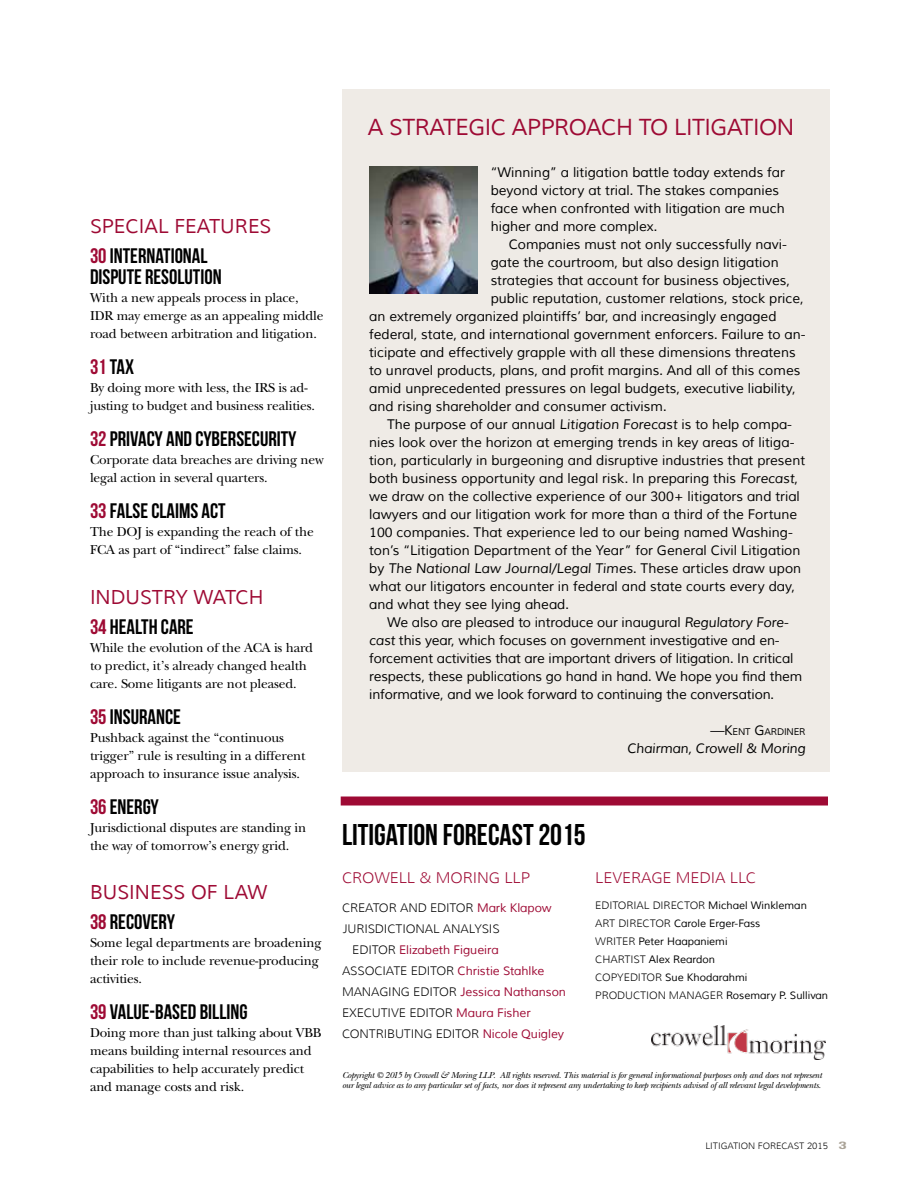
<style>
.page{position:relative;width:918px;height:1188px;background:#fff}
.page>*{position:absolute;margin:0;border:0;box-sizing:border-box;transform-origin:0 0}
.t1{font:30px "Bebas Neue";color:#000}
.t2{font:22.5px "Muli";letter-spacing:-.02em;color:#9e0a34}
.t3{font:21px/21px "Bebas Neue";color:#000}
.t4{font:19.5px "Muli";color:#9e0a34}
.t5{font:300 15px "Muli";color:#9e0a34}
.t6{font:13.5px/18px "Muli";color:#000}
.t7{font:13.5px/18px "New Baskerville";letter-spacing:-.01em;color:#000}
.t8{font:italic 13.5px "Muli";color:#000}
.t9{font:300 12px "Muli";letter-spacing:-.005em;color:#000}
.t10{font:12px "Muli";letter-spacing:-.005em;color:#9e0a34}
.t11{font:10.5px "Muli";color:#000}
.t12{font:300 10.5px "Muli";color:#000}
.t13{font:9.45px "Muli";letter-spacing:-.015em;color:#000}
.t14{font:italic 9px/10.5px "New Baskerville";letter-spacing:-.02em;color:#000}
.t15{font:300 9px "Muli";color:#000}
.s1{color:#9e0a34}
.s2{font-style:italic}
.s3{font-style:normal}
.s4{font-style:italic;font-size:13.5px}
.s5{font-size:13.5px}
.s6{font-family:"Bebas Neue";font-weight:400;font-size:10.5px;color:#aaa397}
</style>
<div class="page">
<div style="left:342px;top:90px;width:487px;height:682px;background:#efebe6"></div>
<img style="left:369px;top:166px;width:108px;height:128px">
<img style="left:651px;top:1026px;width:174px;height:33px">
<div style="left:341px;top:797px;width:487px;height:9px;background:#9e0a34"></div>
<h3 class="t4" style="left:90px;top:215px;width:158px">SPECIAL Features</h3>
<h3 class="t3" style="left:90px;top:245px;width:133px"><span class="s1">30</span> INTERNATIONAL<br>DISPUTE RESOLUTION</h3>
<p class="t7" style="left:90px;top:289px;width:235px">With a new appeals process in place,<br>IDR may emerge as an appealing middle road between arbitration and litigation.</p>
<h3 class="t3" style="left:90px;top:356px;width:46px"><span class="s1">31</span> TAX</h3>
<p class="t7" style="left:90px;top:379px;width:227px">By doing more with less, the IRS is ad&shy;justing to budget and business realities.</p>
<h3 class="t3" style="left:90px;top:428px;width:208px"><span class="s1">32</span> PRIVACY AND CYBERSECURITY</h3>
<p class="t7" style="left:90px;top:451px;width:235px">Corporate data breaches are driving new legal action in several quarters.</p>
<h3 class="t3" style="left:90px;top:500px;width:137px"><span class="s1">33</span> FALSE CLAIMS ACT</h3>
<p class="t7" style="left:90px;top:523px;width:225px">The DOJ is expanding the reach of the<br>FCA as part of “indirect” false claims.</p>
<h3 class="t4" style="left:90px;top:585px;width:175px">INDU STRY WATCH</h3>
<h3 class="t3" style="left:90px;top:616px;width:105px"><span class="s1">34</span> HEALTH CARE</h3>
<p class="t7" style="left:90px;top:639px;width:225px">While the evolution of the ACA is hard to predict, it’s already changed health care. Some litigants are not pleased.</p>
<h3 class="t3" style="left:90px;top:706px;width:92px"><span class="s1">35</span> INSURANCE</h3>
<p class="t7" style="left:90px;top:729px;width:217px">Pushback against the “continuous trigger” rule is resulting in a different approach to insurance issue analysis.</p>
<h3 class="t3" style="left:90px;top:796px;width:70px"><span class="s1">36</span> ENERGY</h3>
<p class="t7" style="left:90px;top:819px;width:218px">Jurisdictional disputes are standing in the way of tomorrow’s energy grid.</p>
<h3 class="t4" style="left:90px;top:881px;width:179px">BUSINESS OF LAW</h3>
<h3 class="t3" style="left:90px;top:911px;width:87px"><span class="s1">38</span> RECOVERY</h3>
<p class="t7" style="left:90px;top:934px;width:233px">Some legal departments are broadening their role to include revenue-producing activities.</p>
<h3 class="t3" style="left:90px;top:1001px;width:159px"><span class="s1">39</span> VALUE-BASED BILLING</h3>
<p class="t7" style="left:90px;top:1024px;width:233px">Doing more than just talking about VBB means building internal resources and capabilities to help accurately predict and manage costs and risk.</p>
<h2 class="t2" style="left:368px;top:114px;width:49px">A Strategic</h2>
<h2 class="t2" style="left:512px;top:114px;width:30px">Appr</h2>
<h2 class="t2" style="left:569px;top:114px;width:34px">oach</h2>
<h2 class="t2" style="left:639px;top:114px;width:59px">to Litigati</h2>
<h2 class="t2" style="left:759px;top:114px;width:33px">on</h2>
<p class="t6" style="left:491px;top:163px;width:296px">“Winning” a litigation battle today extends far beyond victory at trial. The stakes companies face when confronted with litigation are much higher and more complex.</p>
<p class="t6" style="left:509px;top:235px;width:280px">Companies must not only successfully navi-</p>
<p class="t6" style="left:491px;top:253px;width:290px">gate the courtroom, but also design litigation</p>
<p class="t6" style="left:491px;top:271px;width:301px">strategies that account for business objectives,</p>
<p class="t6" style="left:491px;top:289px;width:315px">public reputation, customer relations, stock price,</p>
<p class="t6" style="left:369px;top:307px;width:409px">an extremely organized plaintiffs’ bar, and increasingly engaged</p>
<p class="t6" style="left:369px;top:325px;width:438px">federal, state, and international government enforcers. Failure to an-</p>
<p class="t6" style="left:369px;top:343px;width:428px">ticipate and effectively grapple with all these dimensions threatens</p>
<p class="t6" style="left:369px;top:361px;width:433px">to unravel products, plans, and profit margins. And all of this comes</p>
<p class="t6" style="left:369px;top:379px;width:428px">amid unprecedented pressures on legal budgets, executive liability,</p>
<p class="t6" style="left:369px;top:397px;width:299px">and rising shareholder and consumer activism.</p>
<p class="t6" style="left:387px;top:415px;width:406px">The purpose of our annual <span class="s2">Litigation Forecast</span> is to help compa-</p>
<p class="t6" style="left:369px;top:433px;width:427px">nies look over the horizon at emerging trends in key areas of litiga-</p>
<p class="t6" style="left:369px;top:451px;width:437px">tion, particularly in burgeoning and disruptive industries that present</p>
<p class="t6" style="left:369px;top:469px;width:430px">both business opportunity and legal risk. In preparing this <span class="s2">Forecast</span>,</p>
<p class="t6" style="left:369px;top:487px;width:432px">we draw on the collective experience of our 300+ litigators and trial</p>
<p class="t6" style="left:369px;top:505px;width:430px">lawyers and our litigation work for more than a third of the Fortune</p>
<p class="t6" style="left:369px;top:523px;width:425px">100 companies. That experience led to our being named Washing-</p>
<p class="t6" style="left:369px;top:541px;width:433px">ton’s “Litigation Department of the Year” for General Civil Litigation</p>
<p class="t8" style="left:369px;top:560px;width:434px"><span class="s3">by</span> The National Law Journal/Legal Times<span class="s3">. These articles draw upon</span></p>
<p class="t6" style="left:369px;top:577px;width:427px">what our litigators encounter in federal and state courts every day,</p>
<p class="t6" style="left:369px;top:595px;width:201px">and what they see lying ahead.</p>
<p class="t6" style="left:387px;top:613px;width:403px">We also are pleased to introduce our inaugural <span class="s2">Regulatory Fore-</span></p>
<p class="t6" style="left:369px;top:631px;width:412px"><span class="s2">cast</span> this year, which focuses on government investigative and en-</p>
<p class="t6" style="left:369px;top:649px;width:426px">forcement activities that are important drivers of litigation. In critical</p>
<p class="t6" style="left:369px;top:667px;width:435px">respects, these publications go hand in hand. We hope you find them</p>
<p class="t6" style="left:369px;top:685px;width:407px">informative, and we look forward to continuing the conversation.</p>
<p class="t13" style="left:710px;top:726px;width:97px"><span class="s4">—</span><span class="s5">K</span>ENT <span class="s5">G</span>ARDINER</p>
<p class="t8" style="left:627px;top:740px;width:180px">Chairman, Crowell &amp; Moring</p>
<h1 class="t1" style="left:342px;top:818px;width:245px">LITIGATION FORECAST2015</h1>
<p class="t5" style="left:342px;top:868px;width:22px">CROWELL</p>
<p class="t5" style="left:419px;top:868px;width:42px">&amp; MORING</p>
<p class="t5" style="left:504px;top:868px;width:27px">LLP</p>
<p class="t9" style="left:342px;top:901px;width:17px">CREATOR</p>
<p class="t9" style="left:400px;top:901px;width:10px">AND</p>
<p class="t9" style="left:430px;top:901px;width:8px">EDITOR</p>
<p class="t10" style="left:477px;top:901px;width:76px">Mark Klapow</p>
<p class="t9" style="left:342px;top:922px;width:14px">JURISDICTIONAL</p>
<p class="t9" style="left:443px;top:922px;width:8px">ANALYSIS</p>
<p class="t9" style="left:352px;top:943px;width:8px">EDITOR</p>
<p class="t10" style="left:399px;top:943px;width:101px">Elizabeth Figueira</p>
<p class="t9" style="left:342px;top:964px;width:9px">ASSOCIATE</p>
<p class="t9" style="left:411px;top:964px;width:8px">EDITOR</p>
<p class="t10" style="left:458px;top:964px;width:88px">Christie Stahlke</p>
<p class="t9" style="left:342px;top:985px;width:10px">MANAGING</p>
<p class="t9" style="left:413px;top:985px;width:8px">EDITOR</p>
<p class="t10" style="left:460px;top:985px;width:107px">Jessica Nathanson</p>
<p class="t9" style="left:342px;top:1006px;width:23px">EXECUTIVE</p>
<p class="t9" style="left:409px;top:1006px;width:8px">EDITOR</p>
<p class="t10" style="left:456px;top:1006px;width:76px">Maura Fisher</p>
<p class="t9" style="left:342px;top:1027px;width:9px">CONTRI</p>
<p class="t9" style="left:387px;top:1027px;width:16px">BUTING</p>
<p class="t9" style="left:436px;top:1027px;width:8px">EDITOR</p>
<p class="t10" style="left:483px;top:1027px;width:83px">Nicole Quigley</p>
<p class="t5" style="left:595px;top:869px;width:19px">LEVERAGE</p>
<p class="t5" style="left:676px;top:869px;width:24px">MEDIA</p>
<p class="t5" style="left:730px;top:869px;width:28px">LLC</p>
<p class="t12" style="left:595px;top:898px;width:14px">EDITORIAL</p>
<p class="t12" style="left:653px;top:898px;width:8px">DIRECTOR</p>
<p class="t11" style="left:708px;top:899px;width:100px">Michael Winkleman</p>
<p class="t12" style="left:595px;top:916px;width:39px">ART DIRECTOR</p>
<p class="t11" style="left:674px;top:917px;width:88px">Carole Erger-Fass</p>
<p class="t12" style="left:595px;top:934px;width:18px">WRITER</p>
<p class="t11" style="left:638px;top:935px;width:91px">Peter Haapaniemi</p>
<p class="t12" style="left:595px;top:952px;width:15px">CHARTIST</p>
<p class="t11" style="left:649px;top:953px;width:68px">Alex Reardon</p>
<p class="t12" style="left:595px;top:970px;width:15px">COPYEDITOR</p>
<p class="t11" style="left:665px;top:971px;width:84px">Sue Khodarahmi</p>
<p class="t12" style="left:595px;top:988px;width:15px">PRODUCTION</p>
<p class="t12" style="left:669px;top:988px;width:19px">MANAGER</p>
<p class="t11" style="left:726px;top:989px;width:104px">Rosemary P. Sullivan</p>
<p class="t14" style="left:342px;top:1070px;width:481px">Copyright © 2015 by Crowell &amp; Moring LLP. All rights reserved. This material is for general informational purposes only and does not represent our legal advice as to any particular set of facts, nor does it represent any undertaking to keep recipients advised of all relevant legal developments.</p>
<p class="t15" style="left:705px;top:1140px;width:143px">LITIGATION FORECAST 2015 <span class="s6">3</span></p>
</div>
